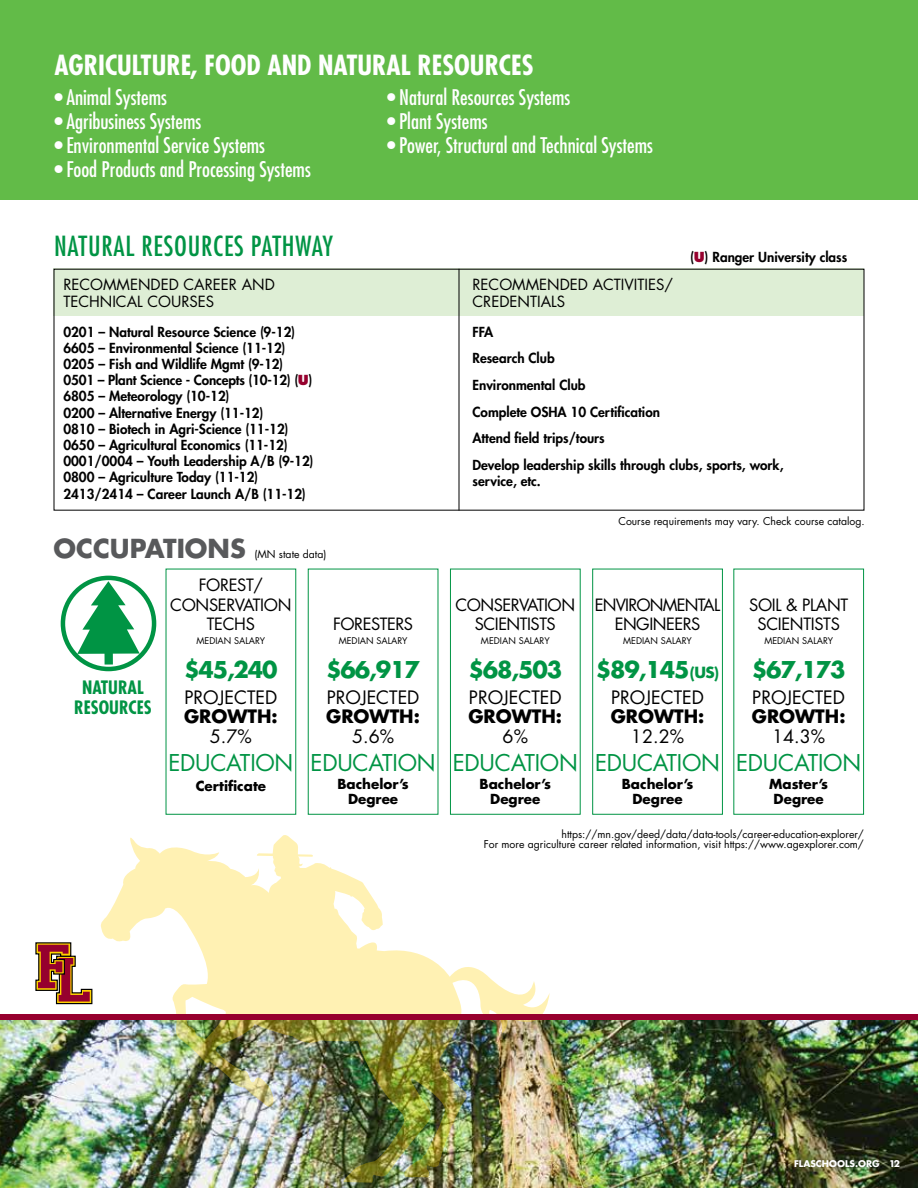
<style>
.page{position:relative;width:918px;height:1188px;background:#fff}
.page>*{position:absolute;margin:0;border:0;box-sizing:border-box;transform-origin:0 0}
.t1{font:700 condensed 27px "Futura";color:#fff}
.t2{font:condensed 27px "Futura";letter-spacing:.03em;color:#009444}
.t3{font:700 25.5px "Futura";color:#58595b}
.t4{font:22.5px "Futura";letter-spacing:-.01em;color:#009444}
.t5{font:700 22.5px "Futura";letter-spacing:-.05em;color:#009444}
.t6{font:condensed 21px "Futura";color:#fff}
.t7{font:18px "Futura";color:#000}
.t8{font:700 18px "Futura";color:#000}
.t9{font:700 condensed 18px/19.5px "Futura";color:#009444;text-align:center}
.t10{font:16.5px/19.5px "Futura";letter-spacing:-.03em;color:#000;text-align:center}
.t11{font:16.5px/19.5px "Futura";letter-spacing:-.05em;color:#000;text-align:center}
.t12{font:15px/16.5px "Futura";color:#000}
.t13{font:800 13.5px/16.2px "Futura";color:#000}
.t14{font:700 13.5px/15px "Futura";color:#000;text-align:center}
.t15{font:10.5px/10.5px "Futura";color:#000;text-align:right}
.t16{font:9px "Futura";color:#000}
.t17{font:700 9px "Futura";color:#fff}
.s1{color:#96002e}
.s2{font-size:15px}
</style>
<div class="page">
<div style="left:0;top:0;width:918px;height:200px;background:#62bb48"></div>
<img style="left:0;top:1020px;width:918px;height:168px">
<div style="left:61px;top:576px;width:95px;height:95px;border:4px solid #009444;border-radius:50%"></div>
<svg style="left:77px;top:581px;width:63px;height:84px"></svg>
<img style="left:99px;top:835px;width:451px;height:348px">
<div style="left:54px;top:269px;width:810px;height:47px;background:#deeed5"></div>
<hr style="left:459px;top:269px;width:1px;height:242px;background:#000">
<svg style="left:35px;top:942px;width:58px;height:63px"></svg>
<div style="left:450px;top:569px;width:131px;height:246px;border:1px solid #009444"></div>
<div style="left:592px;top:569px;width:131px;height:246px;border:1px solid #009444"></div>
<div style="left:733px;top:569px;width:131px;height:246px;border:1px solid #009444"></div>
<div style="left:0;top:1014px;width:918px;height:6px;background:#96002e"></div>
<h1 class="t1" style="left:54px;top:48px;width:481px">AGRICULTURE, FOOD AND NATURAL RESOURCES</h1>
<h3 class="t6" style="left:54px;top:84px;width:114px">• Animal Systems</h3>
<h3 class="t6" style="left:54px;top:108px;width:148px">• Agribusiness Systems</h3>
<h3 class="t6" style="left:54px;top:132px;width:212px">• Environmental Service Systems</h3>
<h3 class="t6" style="left:54px;top:156px;width:258px">• Food Products and Processing Systems</h3>
<h3 class="t6" style="left:387px;top:84px;width:185px">• Natural Resources Systems</h3>
<h3 class="t6" style="left:387px;top:108px;width:102px">• Plant Systems</h3>
<h3 class="t6" style="left:387px;top:132px;width:267px">• Power, Structural and Technical Systems</h3>
<h1 class="t2" style="left:54px;top:229px;width:280px">NATURAL RESOURCES PATHWAY</h1>
<p class="t13" style="left:690px;top:249px;width:158px">(<span class="s1">U</span>) Ranger University class</p>
<p class="t12" style="left:63px;top:276px;width:213px">RECOMMENDED CAREER AND<br>TECHNICAL COURSES</p>
<p class="t13" style="left:63px;top:323px;width:252px">0201 – Natural Resource Science (9-12)<br>6605 – Environmental Science (11-12)<br>0205 – Fish and Wildlife Mgmt (9-12)<br>0501 – Plant Science - Concepts (10-12) (<span class="s1">U</span>)<br>6805 – Meteorology (10-12)<br>0200 – Alternative Energy (11-12)<br>0810 – Biotech in Agri-Science (11-12)<br>0650 – Agricultural Economics (11-12)<br>0001/0004 – Youth Leadership A/B (9-12)<br>0800 – Agriculture Today (11-12)<br>2413/2414 – Career Launch A/B (11-12)</p>
<h2 class="t3" style="left:54px;top:531px;width:194px">OCCUPATIONS</h2>
<p class="t15" style="left:254px;top:549px;width:74px">(MN state data)</p>
<h3 class="t9" style="left:74px;top:678px;width:79px">NATURAL<br>RESOURCES</h3>
<p class="t10" style="left:170px;top:575px;width:123px">FOREST/<br>CONSERVATION<br>TECHS</p>
<p class="t16" style="left:197px;top:634px;width:70px">MEDIAN SALARY</p>
<h3 class="t5" style="left:184px;top:654px;width:95px">$45,240</h3>
<h3 class="t7" style="left:185px;top:685px;width:94px">PROJECTED</h3>
<h3 class="t8" style="left:184px;top:704px;width:95px">GROWTH:</h3>
<h3 class="t7" style="left:210px;top:724px;width:44px">5.7%</h3>
<h3 class="t4" style="left:168px;top:748px;width:127px">EDUCATION</h3>
<p class="t14" style="left:196px;top:778px;width:72px">Certificate</p>
<p class="t10" style="left:333px;top:614px;width:81px">FORESTERS</p>
<p class="t16" style="left:339px;top:634px;width:70px">MEDIAN SALARY</p>
<h3 class="t5" style="left:326px;top:654px;width:95px">$66,917</h3>
<h3 class="t7" style="left:327px;top:685px;width:94px">PROJECTED</h3>
<h3 class="t8" style="left:326px;top:704px;width:95px">GROWTH:</h3>
<h3 class="t7" style="left:352px;top:724px;width:44px">5.6%</h3>
<h3 class="t4" style="left:311px;top:748px;width:127px">EDUCATION</h3>
<p class="t14" style="left:337px;top:776px;width:73px">Bachelor’s<br>Degree</p>
<p class="t12" style="left:472px;top:276px;width:202px">RECOMMENDED ACTIVITIES/<br>CREDENTIALS</p>
<p class="t13" style="left:472px;top:318px;width:313px;line-height:26.7px">FFA<br>Research Club<br>Environmental Club<br>Complete OSHA 10 Certification<br>Attend field trips/tours<br>Develop leadership skills through clubs, sports, work,</p>
<p class="t13" style="left:472px;top:473px;width:70px">service, etc.</p>
<p class="t15" style="left:618px;top:515px;width:248px">Course requirements may vary. Check course catalog.</p>
<p class="t10" style="left:456px;top:595px;width:121px">CONSERVATION<br>SCIENTISTS</p>
<p class="t16" style="left:481px;top:634px;width:70px">MEDIAN SALARY</p>
<h3 class="t5" style="left:469px;top:654px;width:95px">$68,503</h3>
<h3 class="t7" style="left:469px;top:685px;width:94px">PROJECTED</h3>
<h3 class="t8" style="left:468px;top:704px;width:95px">GROWTH:</h3>
<h3 class="t7" style="left:503px;top:724px;width:27px">6%</h3>
<h3 class="t4" style="left:453px;top:748px;width:127px">EDUCATION</h3>
<p class="t14" style="left:480px;top:776px;width:73px">Bachelor’s<br>Degree</p>
<p class="t11" style="left:595px;top:595px;width:127px">ENVIRONMENTAL<br>ENGINEERS</p>
<p class="t16" style="left:623px;top:634px;width:70px">MEDIAN SALARY</p>
<h3 class="t5" style="left:596px;top:654px;width:125px">$89,145 <span class="s2">(US)</span></h3>
<h3 class="t7" style="left:611px;top:685px;width:94px">PROJECTED</h3>
<h3 class="t8" style="left:611px;top:704px;width:95px">GROWTH:</h3>
<h3 class="t7" style="left:631px;top:724px;width:55px">12.2%</h3>
<h3 class="t4" style="left:595px;top:748px;width:127px">EDUCATION</h3>
<p class="t14" style="left:622px;top:776px;width:73px">Bachelor’s<br>Degree</p>
<p class="t10" style="left:749px;top:595px;width:101px">SOIL &amp; PLANT<br>SCIENTISTS</p>
<p class="t16" style="left:764px;top:634px;width:70px">MEDIAN SALARY</p>
<h3 class="t5" style="left:752px;top:654px;width:95px">$67,173</h3>
<h3 class="t7" style="left:752px;top:685px;width:94px">PROJECTED</h3>
<h3 class="t8" style="left:752px;top:704px;width:95px">GROWTH:</h3>
<h3 class="t7" style="left:772px;top:724px;width:55px">14.3%</h3>
<h3 class="t4" style="left:736px;top:748px;width:127px">EDUCATION</h3>
<p class="t14" style="left:769px;top:776px;width:60px">Master’s<br>Degree</p>
<p class="t15" style="left:484px;top:828px;width:382px">https://mn.gov/deed/data/data-tools/career-education-explorer/<br>For more agriculture career related information, visit https://www.agexplorer.com/</p>
<p class="t17" style="left:794px;top:1157px;width:107px">FLASCHOOLS.ORG 12</p>
</div>
